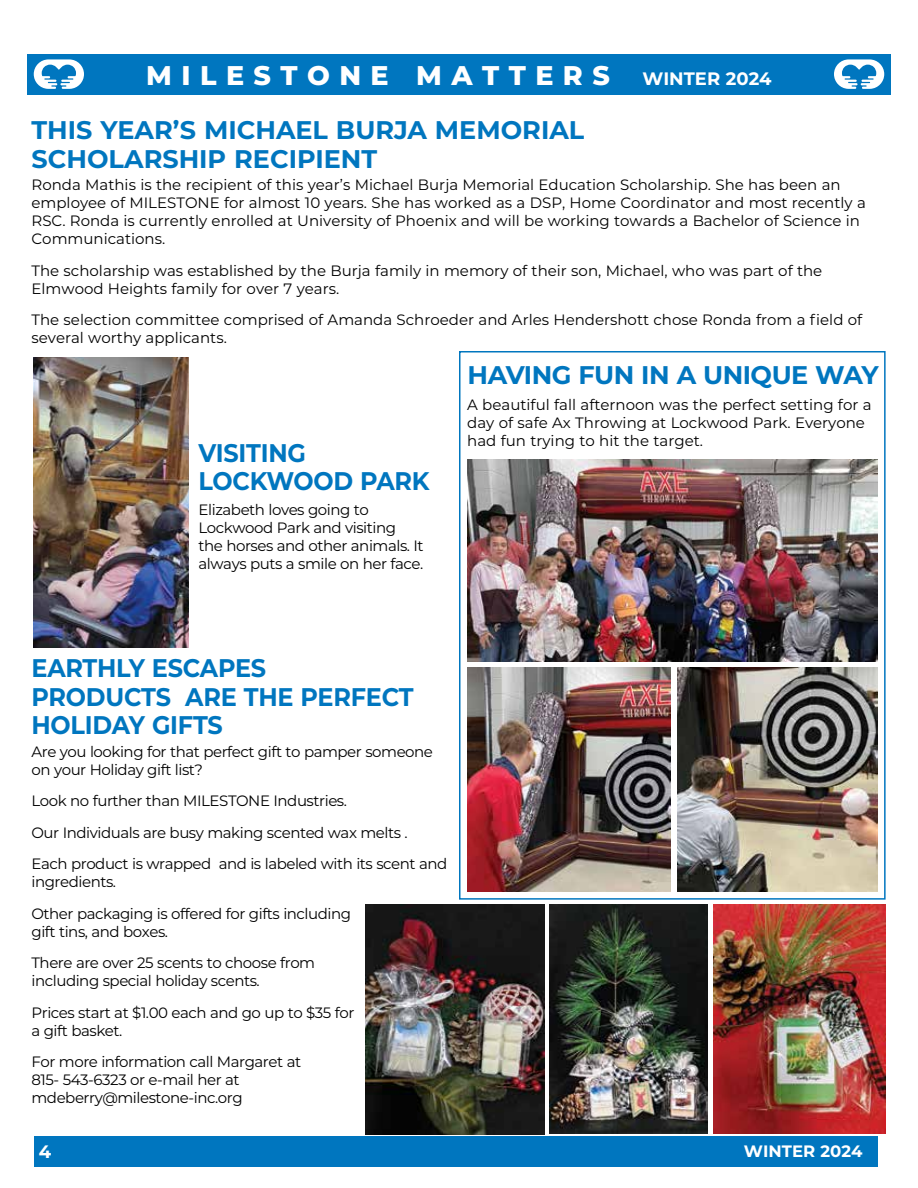
<style>
.page{position:relative;width:918px;height:1188px;background:#fff}
.page>*{position:absolute;margin:0;border:0;box-sizing:border-box;transform-origin:0 0}
.t1{font:800 27px "Montserrat";letter-spacing:.35em;color:#fff}
.t2{font:700 25.5px/28.5px "Montserrat";letter-spacing:-.01em;color:#0076bf}
.t3{font:700 25.5px/28.5px "Montserrat";letter-spacing:-.01em;color:#0076bf;scale:.94 1}
.t4{font:700 18px "Montserrat";color:#fff}
.t5{font:700 16.5px "Montserrat";color:#fff}
.t6{font:15px/18px "Montserrat";color:#000}
.t7{font:15px/31.5px "Montserrat";letter-spacing:-.03em;color:#000}
.s1{font-weight:700;font-size:18px}
</style>
<div class="page">
<div style="left:27px;top:54px;width:864px;height:40px;background:#0076bf"></div>
<div style="left:34px;top:1137px;width:844px;height:30px;background:#0076bf"></div>
<svg style="left:834px;top:59px;width:50px;height:30px"></svg>
<svg style="left:34px;top:59px;width:50px;height:30px"></svg>
<img style="left:34px;top:358px;width:155px;height:290px">
<img style="left:678px;top:667px;width:199px;height:225px">
<img style="left:468px;top:459px;width:410px;height:202px">
<img style="left:468px;top:667px;width:203px;height:225px">
<div style="left:459px;top:351px;width:427px;height:549px;border:2px solid #0076bf"></div>
<img style="left:366px;top:905px;width:178px;height:230px">
<img style="left:549px;top:904px;width:159px;height:230px">
<img style="left:713px;top:904px;width:173px;height:230px">
<h1 class="t1" style="left:146px;top:55px;width:627px">MILESTONE MATTERS <span class="s1">WINTER 2024</span></h1>
<h2 class="t2" style="left:32px;top:115px;width:554px">THIS YEAR’S MICHAEL BURJA MEMORIAL<br>SCHOLARSHIP RECIPIENT</h2>
<p class="t6" style="left:32px;top:175px;width:836px">Ronda Mathis is the recipient of this year’s Michael Burja Memorial Education Scholarship. She has been an employee of MILESTONE for almost 10 years. She has worked as a DSP, Home Coordinator and most recently a RSC. Ronda is currently enrolled at University of Phoenix and will be working towards a Bachelor of Science in Communications.</p>
<p class="t6" style="left:32px;top:261px;width:792px">The scholarship was established by the Burja family in memory of their son, Michael, who was part of the<br>Elmwood Heights family for over 7 years.</p>
<p class="t6" style="left:32px;top:310px;width:832px">The selection committee comprised of Amanda Schroeder and Arles Hendershott chose Ronda from a field of several worthy applicants.</p>
<h2 class="t3" style="left:199px;top:437px;width:247px">VISITING<br>LOCKWOOD PARK</h2>
<p class="t7" style="left:199px;top:500px;width:227px;line-height:18px">Elizabeth loves going to<br>Lockwood Park and visiting the horses and other animals. It always puts a smile on her face.</p>
<h2 class="t2" style="left:468px;top:360px;width:412px">HAVING FUN IN A UNIQUE WAY</h2>
<p class="t6" style="left:467px;top:395px;width:406px">A beautiful fall afternoon was the perfect setting for a day of safe Ax Throwing at Lockwood Park. Everyone had fun trying to hit the target.</p>
<h2 class="t3" style="left:31px;top:652px;width:408px">EARTHLY ESCAPES<br>PRODUCTS ARE THE PERFECT<br>HOLIDAY GIFTS</h2>
<p class="t7" style="left:32px;top:742px;width:403px;line-height:18px">Are you looking for that perfect gift to pamper someone on your Holiday gift list?</p>
<p class="t7" style="left:32px;top:785px;width:417px">Look no further than MILESTONE Industries.<br>Our Individuals are busy making scented wax melts .<br>Each product is wrapped and is labeled with its scent and</p>
<p class="t7" style="left:32px;top:866px;width:321px">ingredients.<br>Other packaging is offered for gifts including</p>
<p class="t7" style="left:32px;top:915px;width:285px">gift tins, and boxes.<br>There are over 25 scents to choose from</p>
<p class="t7" style="left:32px;top:965px;width:324px">including special holiday scents.<br>Prices start at $1.00 each and go up to $35 for</p>
<p class="t7" style="left:32px;top:1014px;width:271px">a gift basket.<br>For more information call Margaret at</p>
<p class="t7" style="left:32px;top:1071px;width:213px;line-height:18px">815- 543-6323 or e-mail her at mdeberry@milestone-inc.org</p>
<p class="t4" style="left:39px;top:1138px;width:14px">4</p>
<p class="t5" style="left:744px;top:1139px;width:120px">WINTER 2024</p>
</div>
